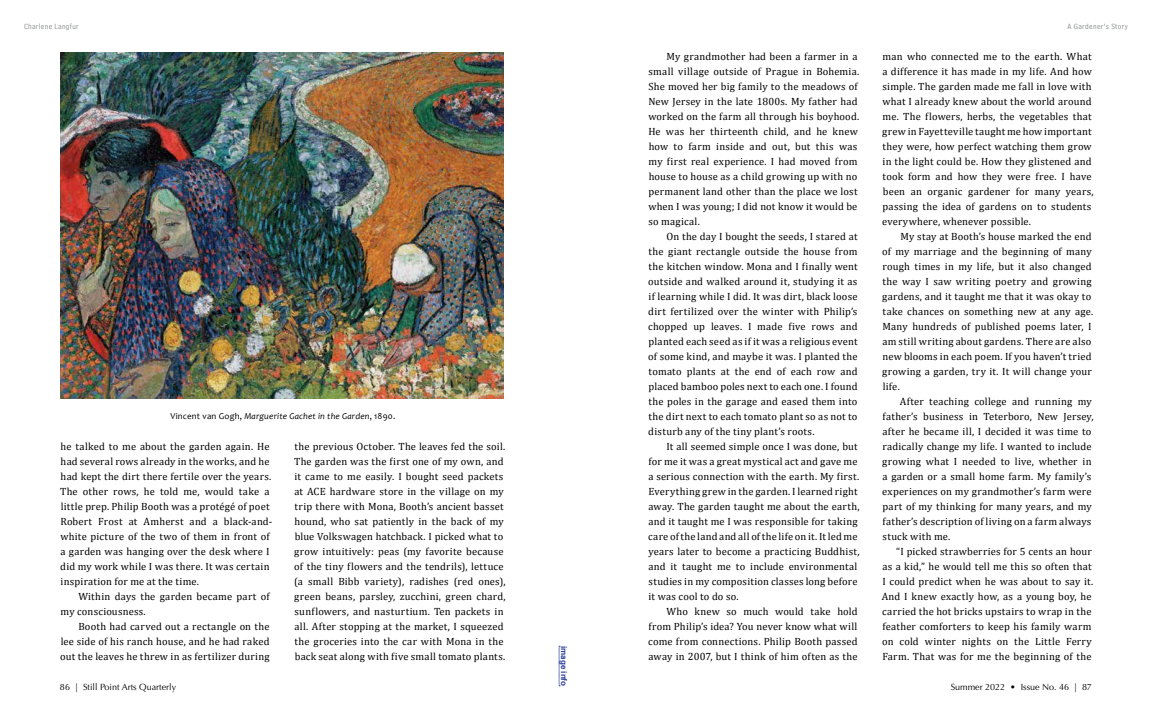
<style>
.page{position:relative;width:1152px;height:720px;background:#fff}
.page>*{position:absolute;margin:0;border:0;box-sizing:border-box;transform-origin:0 0}
.t1{font:10.5px/15px "Cambria";letter-spacing:.02em;color:#000}
.t2{font:9px "Optima";color:#000}
.t3{font:italic 9px "Candara";letter-spacing:.02em;color:#000}
.t4{font:8px "Bell Centennial Std Address";letter-spacing:.04em;color:#8a8c8e}
.t5{font:700 8px "Arial";color:#263b96}
.s1{font-style:normal}
</style>
<div class="page">
<img style="left:60px;top:52px;width:444px;height:346px">
<svg style="left:559px;top:646px;width:1px;height:41px"></svg>
<p class="t4" style="left:24px;top:22px;width:56px">Charlene Langfur</p>
<p class="t4" style="left:1068px;top:22px;width:62px">A Gardener’s Story</p>
<p class="t1" style="left:648px;top:49px;width:212px;text-indent:18px">My grandmother had been a farmer in a small village outside of Prague in Bohemia.<br>She moved her big family to the meadows of New Jersey in the late 1800s. My father had worked on the farm all through his boyhood.<br>He was her thirteenth child, and he knew how to farm inside and out, but this was my first real experience. I had moved from house to house as a child growing up with no permanent land other than the place we lost when I was young; I did not know it would be so magical.</p>
<p class="t1" style="left:648px;top:229px;width:211px;text-align:justify;text-indent:18px">On the day I bought the seeds, I stared at the giant rectangle outside the house from the kitchen window. Mona and I finally went outside and walked around it, studying it as if learning while I did. It was dirt, black loose dirt fertilized over the winter with Philip’s chopped up leaves. I made five rows and planted each seed as if it was a religious event of some kind, and maybe it was. I planted the tomato plants at the end of each row and placed bamboo poles next to each one. I found the poles in the garage and eased them into the dirt next to each tomato plant so as not to disturb any of the tiny plant’s roots.</p>
<p class="t1" style="left:648px;top:439px;width:213px;text-indent:18px">It all seemed simple once I was done, but for me it was a great mystical act and gave me a serious connection with the earth. My first.<br>Everything grew in the garden. I learned right away. The garden taught me about the earth, and it taught me I was responsible for taking care of the land and all of the life on it. It led me years later to become a practicing Buddhist, and it taught me to include environmental studies in my composition classes long before it was cool to do so.</p>
<p class="t1" style="left:648px;top:604px;width:211px;text-align:justify;text-indent:18px">Who knew so much would take hold from Philip’s idea? You never know what will come from connections. Philip Booth passed away in 2007, but I think of him often as the</p>
<p class="t1" style="left:882px;top:49px;width:213px">man who connected me to the earth. What a difference it has made in my life. And how simple. The garden made me fall in love with what I already knew about the world around me. The flowers, herbs, the vegetables that grew in Fayetteville taught me how important they were, how perfect watching them grow in the light could be. How they glistened and took form and how they were free. I have been an organic gardener for many years, passing the idea of gardens on to students everywhere, whenever possible.</p>
<p class="t1" style="left:882px;top:229px;width:213px;text-indent:18px">My stay at Booth’s house marked the end of my marriage and the beginning of many rough times in my life, but it also changed the way I saw writing poetry and growing gardens, and it taught me that it was okay to take chances on something new at any age.<br>Many hundreds of published poems later, I am still writing about gardens. There are also new blooms in each poem. If you haven’t tried growing a garden, try it. It will change your life.</p>
<p class="t1" style="left:882px;top:394px;width:213px;text-indent:17px">After teaching college and running my father’s business in Teterboro, New Jersey, after he became ill, I decided it was time to radically change my life. I wanted to include growing what I needed to live, whether in a garden or a small home farm. My family’s experiences on my grandmother’s farm were part of my thinking for many years, and my father’s description of living on a farm always stuck with me.</p>
<p class="t1" style="left:882px;top:544px;width:213px;text-indent:15px">“I picked strawberries for 5 cents an hour as a kid,” he would tell me this so often that I could predict when he was about to say it.<br>And I knew exactly how, as a young boy, he carried the hot bricks upstairs to wrap in the feather comforters to keep his family warm on cold winter nights on the Little Ferry Farm. That was for me the beginning of the</p>
<p class="t3" style="left:171px;top:411px;width:226px"><span class="s1">Vincent van Gogh,</span> Marguerite Gachet in the Garden<span class="s1">, 1890.</span></p>
<p class="t1" style="left:60px;top:439px;width:214px">he talked to me about the garden again. He had several rows already in the works, and he had kept the dirt there fertile over the years.<br>The other rows, he told me, would take a little prep. Philip Booth was a protégé of poet Robert Frost at Amherst and a black-and&shy;white picture of the two of them in front of a garden was hanging over the desk where I did my work while I was there. It was certain inspiration for me at the time.</p>
<p class="t1" style="left:61px;top:589px;width:211px;text-indent:18px">Within days the garden became part of my consciousness.</p>
<p class="t1" style="left:60px;top:619px;width:211px;text-align:justify;text-indent:18px">Booth had carved out a rectangle on the lee side of his ranch house, and he had raked out the leaves he threw in as fertilizer during</p>
<p class="t1" style="left:294px;top:439px;width:213px">the previous October. The leaves fed the soil.<br>The garden was the first one of my own, and it came to me easily. I bought seed packets at ACE hardware store in the village on my trip there with Mona, Booth’s ancient basset hound, who sat patiently in the back of my blue Volkswagen hatchback. I picked what to grow intuitively: peas (my favorite because of the tiny flowers and the tendrils), lettuce (a small Bibb variety), radishes (red ones), green beans, parsley, zucchini, green chard, sunflowers, and nasturtium. Ten packets in all. After stopping at the market, I squeezed the groceries into the car with Mona in the back seat along with five small tomato plants.</p>
<p class="t5" style="left:569px;top:646px;width:42px;rotate:90deg">image info</p>
<p class="t2" style="left:60px;top:682px;width:118px">86 | Still Point Arts Quarterly</p>
<p class="t2" style="left:951px;top:682px;width:143px">Summer 2022 • Issue No. 46 | 87</p>
</div>
